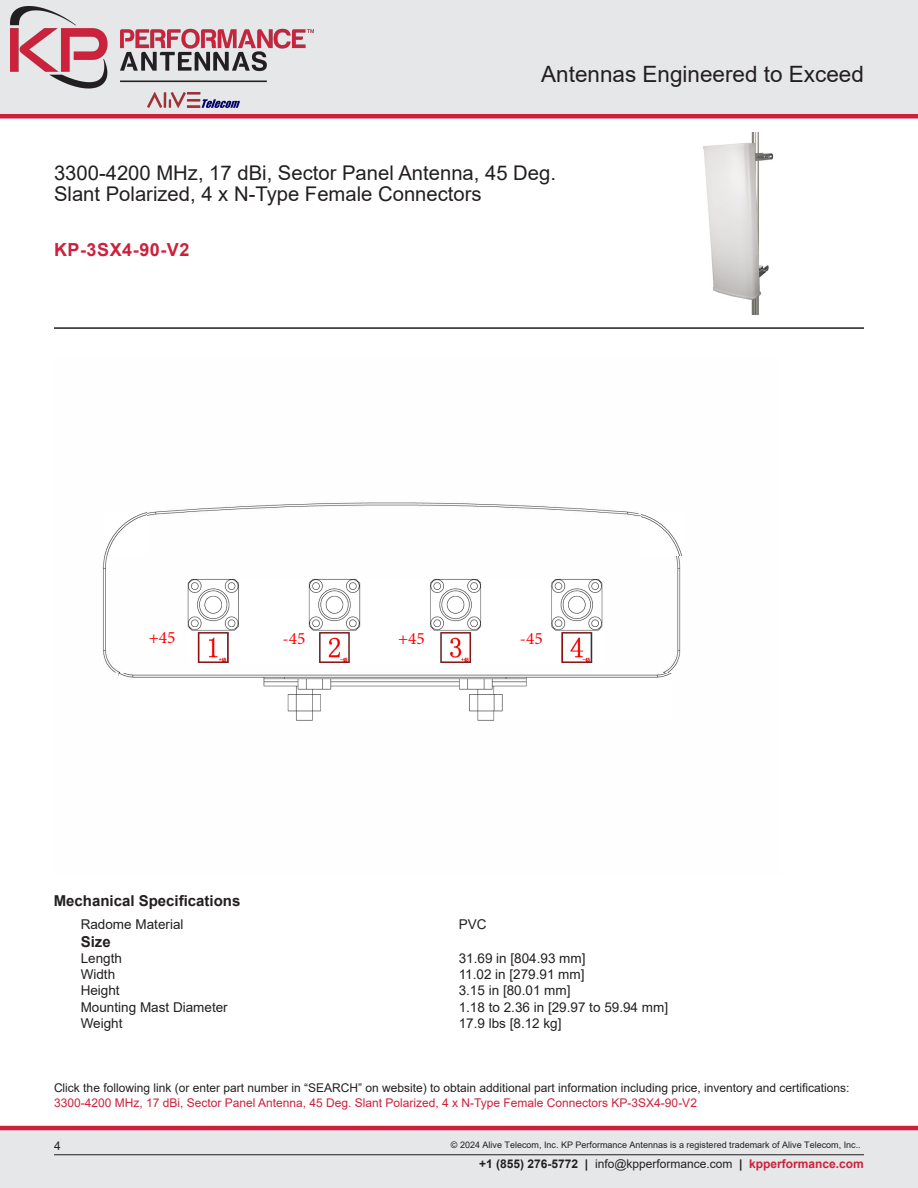
<style>
.page{position:relative;width:918px;height:1188px;background:#fff}
.page>*{position:absolute;margin:0;border:0;box-sizing:border-box;transform-origin:0 0}
.t1{font:22.5px "Arial";color:#231f20}
.Web_Description_Para{font:20.25px/21px "Arial";color:#231f20}
.PN{font:700 18px "Arial";letter-spacing:.03em;color:#ce203c}
.t2{font:17.4px "Minion Pro";color:#f00}
.LCOM_Table_Footer{font:700 15px "Arial";color:#231f20}
.Specs_Para{font:700 15px "Arial";color:#231f20}
.Specs_Para-2{font:13.5px "Arial";color:#231f20}
.Head2_after_Head1{font:13.5px "Arial";color:#231f20}
.Description_and_PN_L{font:12px/15.3px "Arial";color:#231f20}
.t3{font:9px "Arial";color:#231f20}
.s1{color:#ce203c}
.s2{font-style:inherit}
.s3{font-weight:700}
.s4{font-weight:700;color:#ce203c}
</style>
<div class="page">
<div style="left:0;top:1130px;width:918px;height:58px;background:#e6e7e9"></div>
<hr style="left:0;top:1126px;width:918px;height:4px;background:#ce203c">
<div style="left:0;top:0;width:918px;height:116px;background:#e6e7e9"></div>
<hr style="left:0;top:114px;width:918px;height:4px;background:#ce203c">
<hr style="left:54px;top:1154px;width:810px;height:1px;background:#231f20">
<hr style="left:54px;top:327px;width:810px;height:2px;background:#231f20">
<img style="left:703px;top:133px;width:71px;height:181px">
<img style="left:102px;top:502px;width:580px;height:219px">
<img style="left:105px;top:512px;width:42px;height:41px">
<img style="left:641px;top:514px;width:41px;height:41px">
<img style="left:188px;top:579px;width:415px;height:84px">
<img style="left:120px;top:673px;width:552px;height:47px">
<img style="left:10px;top:6px;width:304px;height:102px">
<h1 class="t1" style="left:541px;top:58px;width:324px">Antennas Engineered to Exceed</h1>
<h1 class="Web_Description_Para" style="left:54px;top:163px;width:504px">3300-4200 MHz, 17 dBi, Sector Panel Antenna, 45 Deg.<br>Slant Polarized, 4 x N-Type Female Connectors</h1>
<p class="PN" style="left:54px;top:237px;width:137px">KP-3SX4-90-V2</p>
<p class="t2" style="left:149px;top:625px;width:28px">+45</p>
<p class="t2" style="left:283px;top:627px;width:24px">-45</p>
<p class="t2" style="left:398px;top:627px;width:28px">+45</p>
<p class="t2" style="left:520px;top:627px;width:24px">-45</p>
<p class="LCOM_Table_Footer" style="left:54px;top:890px;width:188px">Mechanical Specifications</p>
<p class="Head2_after_Head1" style="left:81px;top:915px;width:104px">Radome Material</p>
<p class="Head2_after_Head1" style="left:459px;top:915px;width:29px">PVC</p>
<p class="Specs_Para" style="left:81px;top:931px;width:32px">Size</p>
<p class="Specs_Para-2" style="left:81px;top:949px;width:43px">Length</p>
<p class="Specs_Para-2" style="left:459px;top:949px;width:128px">31.69 in [804.93 mm]</p>
<p class="Specs_Para-2" style="left:81px;top:965px;width:36px">Width</p>
<p class="Specs_Para-2" style="left:459px;top:965px;width:127px">11.02 in [279.91 mm]</p>
<p class="Specs_Para-2" style="left:81px;top:981px;width:41px">Height</p>
<p class="Specs_Para-2" style="left:459px;top:981px;width:113px">3.15 in [80.01 mm]</p>
<p class="Specs_Para-2" style="left:81px;top:998px;width:149px">Mounting Mast Diameter</p>
<p class="Specs_Para-2" style="left:459px;top:998px;width:211px">1.18 to 2.36 in [29.97 to 59.94 mm]</p>
<p class="Specs_Para-2" style="left:81px;top:1014px;width:43px">Weight</p>
<p class="Specs_Para-2" style="left:459px;top:1014px;width:104px">17.9 lbs [8.12 kg]</p>
<p class="Description_and_PN_L" style="left:54px;top:1080px;width:797px">Click the following link (or enter part number in “SEARCH” on website) to obtain additional part information including price, inventory and certifications:<br><span class="s1">3300-4200 MHz, 17 dBi, Sector Panel Antenna, 45 Deg. Slant Polarized, 4 x N-Type Female Connectors KP-3SX4-90-V2</span></p>
<p class="Description_and_PN_L" style="left:54px;top:1138px;width:8px">4</p>
<p class="t3" style="left:451px;top:1139px;width:411px">© 2024 Alive Telecom, Inc. KP Performance Antennas is a registered trademark of Alive Telecom, Inc.<span class="s2">.</span></p>
<p class="Description_and_PN_L" style="left:479px;top:1156px;width:386px"><span class="s3">+1 (855) 276-5772 |</span> info@kpperformance.com <span class="s3">|</span> <span class="s4">kpperformance.com</span></p>
</div>
